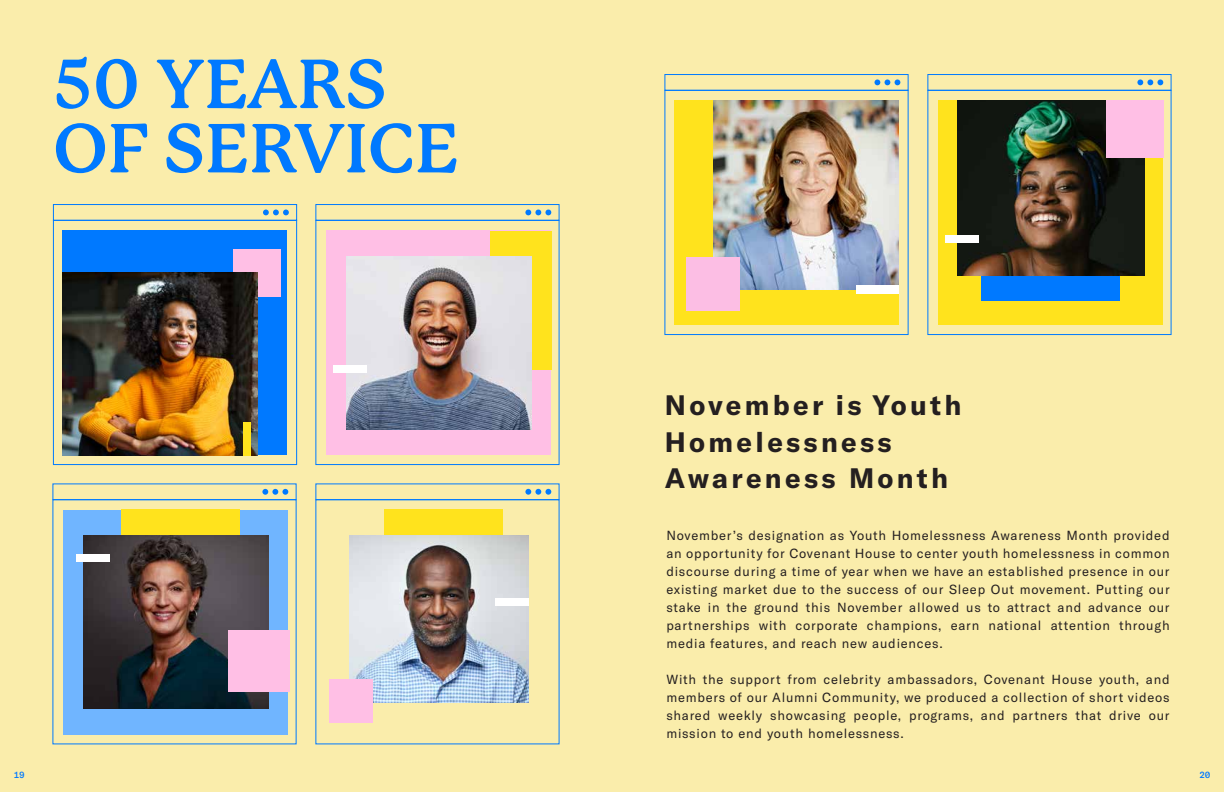
<style>
.page{position:relative;width:1224px;height:792px;background:#fff}
.page>*{position:absolute;margin:0;border:0;box-sizing:border-box;transform-origin:0 0}
.t1{font:700 67.8px/64.3px "P22 Mackinac Pro";color:#0079ff}
.t2{font:700 27.7px/36.3px "GT America";letter-spacing:.12em;color:#241f20}
.t3{font:13px/18px "GT America";letter-spacing:.06em;color:#241f20;text-align:justify}
.t4{font:500 9px "GT America Mono";color:#0079ff}
</style>
<div class="page">
<div style="left:0;top:0;width:612px;height:792px;background:#faedab"></div>
<div style="left:63px;top:510px;width:225px;height:225px;background:#70b5ff"></div>
<div style="left:121px;top:510px;width:119px;height:138px;background:#ffe31d"></div>
<img style="left:83px;top:536px;width:185px;height:173px">
<div style="left:76px;top:554px;width:33px;height:8px;background:#fff"></div>
<div style="left:228px;top:630px;width:61px;height:61px;background:#ffbfe5"></div>
<div style="left:53px;top:484px;width:244px;height:16px;border:1px solid #007aff"></div>
<svg style="left:262px;top:489px;width:26px;height:6px"></svg>
<div style="left:326px;top:230px;width:225px;height:225px;background:#ffbfe5"></div>
<div style="left:490px;top:231px;width:61px;height:138px;background:#ffe31d"></div>
<img style="left:346px;top:256px;width:185px;height:173px">
<div style="left:333px;top:366px;width:33px;height:7px;background:#fff"></div>
<div style="left:315px;top:204px;width:244px;height:17px;border:1px solid #007aff"></div>
<div style="left:315px;top:220px;width:244px;height:245px;border:1px solid #007aff"></div>
<svg style="left:525px;top:210px;width:26px;height:5px"></svg>
<div style="left:62px;top:230px;width:225px;height:225px;background:#0079ff"></div>
<div style="left:233px;top:249px;width:48px;height:47px;background:#ffbfe5"></div>
<img style="left:62px;top:273px;width:195px;height:182px">
<div style="left:243px;top:422px;width:8px;height:33px;background:#ffe31d"></div>
<div style="left:53px;top:204px;width:244px;height:17px;border:1px solid #007aff"></div>
<div style="left:53px;top:220px;width:244px;height:245px;border:1px solid #007aff"></div>
<svg style="left:263px;top:210px;width:26px;height:5px"></svg>
<div style="left:384px;top:510px;width:119px;height:138px;background:#ffe31d"></div>
<img style="left:349px;top:536px;width:179px;height:167px">
<div style="left:495px;top:598px;width:33px;height:7px;background:#fff"></div>
<div style="left:329px;top:679px;width:44px;height:44px;background:#ffbfe5"></div>
<svg style="left:525px;top:489px;width:26px;height:6px"></svg>
<div style="left:612px;top:0;width:612px;height:792px;background:#faedab"></div>
<div style="left:674px;top:100px;width:224px;height:225px;background:#ffe31d"></div>
<img style="left:714px;top:100px;width:184px;height:190px">
<div style="left:856px;top:285px;width:42px;height:9px;background:#fff"></div>
<div style="left:686px;top:257px;width:53px;height:54px;background:#fcbee4"></div>
<div style="left:665px;top:74px;width:244px;height:17px;border:1px solid #007aff"></div>
<div style="left:665px;top:90px;width:244px;height:245px;border:1px solid #007aff"></div>
<svg style="left:875px;top:79px;width:25px;height:6px"></svg>
<div style="left:938px;top:100px;width:225px;height:225px;background:#ffe31d"></div>
<div style="left:982px;top:239px;width:138px;height:62px;background:#0079ff"></div>
<img style="left:957px;top:100px;width:187px;height:176px">
<div style="left:945px;top:236px;width:33px;height:7px;background:#fff"></div>
<div style="left:1106px;top:100px;width:58px;height:58px;background:#ffbfe5"></div>
<div style="left:927px;top:74px;width:244px;height:17px;border:1px solid #007aff"></div>
<div style="left:927px;top:90px;width:244px;height:245px;border:1px solid #007aff"></div>
<svg style="left:1137px;top:79px;width:26px;height:6px"></svg>
<h1 class="t1" style="left:53px;top:53px;width:407px">50 YEARS<br>OF SERVICE</h1>
<p class="t4" style="left:14px;top:769px;width:12px">19</p>
<h2 class="t2" style="left:665px;top:387px;width:298px">November is Youth<br>Homelessness<br>Awareness Month</h2>
<p class="t3" style="left:666px;top:526px;width:505px">November’s designation as Youth Homelessness Awareness Month provided an opportunity for Covenant House to center youth homelessness in common discourse during a time of year when we have an established presence in our existing market due to the success of our Sleep Out movement. Putting our stake in the ground this November allowed us to attract and advance our partnerships with corporate champions, earn national attention through media features, and reach new audiences.</p>
<p class="t3" style="left:666px;top:670px;width:505px">With the support from celebrity ambassadors, Covenant House youth, and members of our Alumni Community, we produced a collection of short videos shared weekly showcasing people, programs, and partners that drive our mission to end youth homelessness.</p>
<p class="t4" style="left:1199px;top:769px;width:12px">20</p>
</div>
